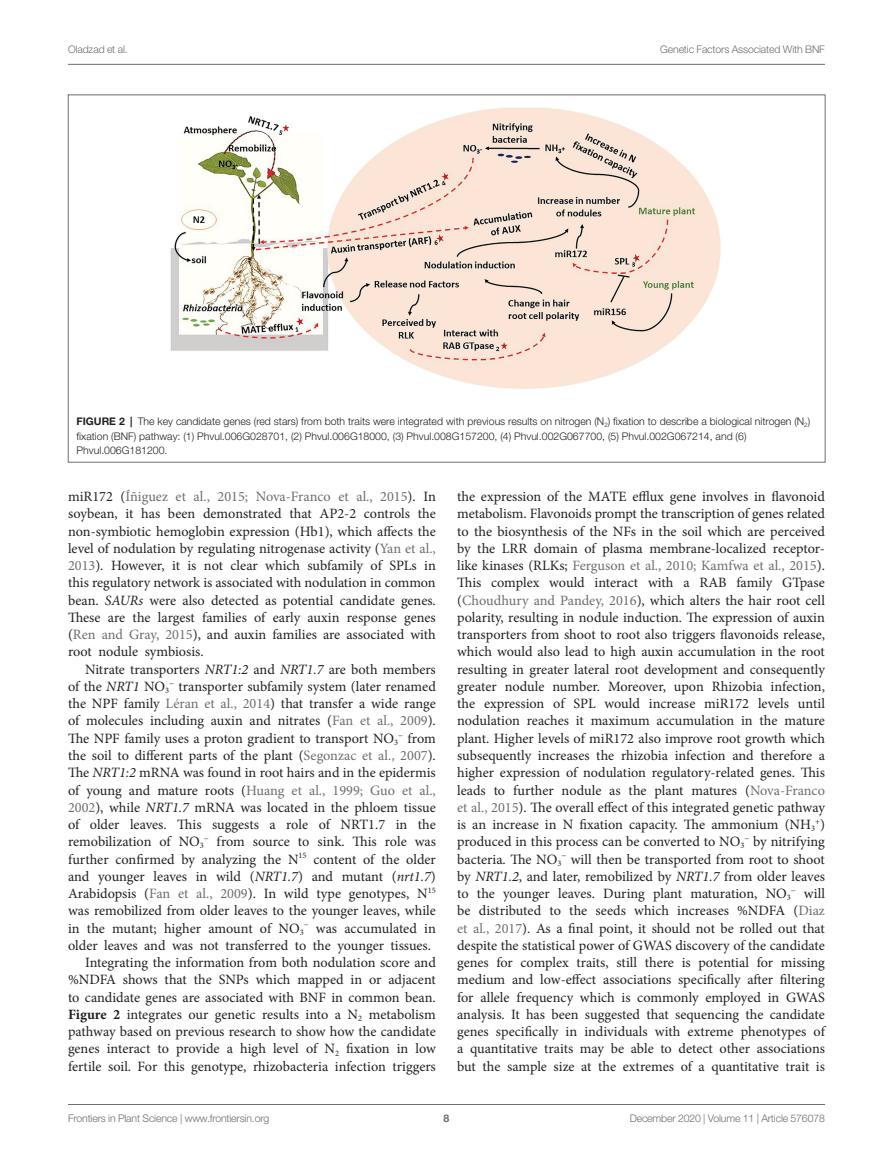
<style>
.page{position:relative;width:893px;height:1170px;background:#fff}
.page>*{position:absolute;margin:0;border:0;box-sizing:border-box;transform-origin:0 0}
.TEXT{font:14.25px/17.2px "Minion Pro";color:#231f20;text-align:justify}
.FIG_LEG{font:300 10.5px/14.2px "Helvetica Neue LT Std";color:#231f20}
.t1{font:300 10.5px "Helvetica Neue LT Std";letter-spacing:-.015em;color:#6c6d70}
.t2{font:700 10.5px "Helvetica Neue LT Std";color:#6c6d70}
.TEXT-2{font:8.4px "Minion Pro";color:#231f20}
.s1{font-weight:700}
.s2{color:#6c6d70}
.s3{font-style:italic}
.s4{font-size:14.25px}
</style>
<div class="page">
<hr style="left:68px;top:64px;width:757px;height:1px;background:#6c6d70">
<hr style="left:68px;top:1104px;width:757px;height:1px;background:#6c6d70">
<img style="left:170px;top:107px;width:551px;height:282px">
<p class="t1" style="left:68px;top:42px;width:61px">Oladzad et al.</p>
<p class="t1" style="left:660px;top:42px;width:166px">Genetic Factors Associated With BNF</p>
<p class="FIG_LEG" style="left:77px;top:414px;width:735px"><span class="s1">FIGURE 2 |</span> The key candidate genes (red stars) from both traits were integrated with previous results on nitrogen (N<sub>2</sub>) fixation to describe a biological nitrogen (N<sub>2</sub>) fixation (BNF) pathway: (1) Phvul.006G028701, (2) Phvul.006G18000, (3) Phvul.008G157200, (4) Phvul.002G067700, (5) Phvul.002G067214, and (6)<br>Phvul.006G181200.</p>
<p class="TEXT" style="left:68px;top:488px;width:369px">miR172 (<span class="s2">Íñiguez et al., 2015; Nova-Franco et al., 2015</span>). In soybean, it has been demonstrated that AP2-2 controls the non-symbiotic hemoglobin expression (Hb1), which affects the level of nodulation by regulating nitrogenase activity (<span class="s2">Yan et al., 2013</span>). However, it is not clear which subfamily of SPLs in this regulatory network is associated with nodulation in common bean. <span class="s3">SAURs</span> were also detected as potential candidate genes.<br>These are the largest families of early auxin response genes (<span class="s2">Ren and Gray, 2015</span>), and auxin families are associated with root nodule symbiosis.</p>
<p class="TEXT" style="left:68px;top:660px;width:369px;text-indent:17px">Nitrate transporters <span class="s3">NRT1:2</span> and <span class="s3">NRT1.7</span> are both members of the <span class="s3">NRT1</span> NO<sub>3</sub><sup>−</sup> transporter subfamily system (later renamed the NPF family <span class="s2">Léran et al., 2014</span>) that transfer a wide range of molecules including auxin and nitrates (<span class="s2">Fan et al., 2009</span>).<br>The NPF family uses a proton gradient to transport NO<sub>3</sub><sup>−</sup> from the soil to different parts of the plant (<span class="s2">Segonzac et al., 2007</span>).<br>The <span class="s3">NRT1:2</span> mRNA was found in root hairs and in the epidermis of young and mature roots (<span class="s2">Huang et al., 1999; Guo et al., 2002</span>), while <span class="s3">NRT1.7</span> mRNA was located in the phloem tissue of older leaves. This suggests a role of NRT1.7 in the remobilization of NO<sub>3</sub><sup>−</sup> from source to sink. This role was further confirmed by analyzing the N<sup>15</sup> content of the older and younger leaves in wild (<span class="s3">NRT1.7</span>) and mutant (<span class="s3">nrt1.7</span>)<br>Arabidopsis (<span class="s2">Fan et al., 2009</span>). In wild type genotypes, N<sup>15 </sup>was remobilized from older leaves to the younger leaves, while in the mutant; higher amount of NO<sub>3</sub><sup>−</sup> was accumulated in older leaves and was not transferred to the younger tissues.</p>
<p class="TEXT" style="left:68px;top:953px;width:369px;text-indent:17px">Integrating the information from both nodulation score and %NDFA shows that the SNPs which mapped in or adjacent to candidate genes are associated with BNF in common bean.<br><span class="s1">Figure 2</span> integrates our genetic results into a N<sub>2</sub> metabolism pathway based on previous research to show how the candidate genes interact to provide a high level of N<sub>2</sub> fixation in low fertile soil. For this genotype, rhizobacteria infection triggers</p>
<p class="TEXT" style="left:457px;top:488px;width:369px">the expression of the MATE efflux gene involves in flavonoid metabolism. Flavonoids prompt the transcription of genes related to the biosynthesis of the NFs in the soil which are perceived by the LRR domain of plasma membrane-localized receptor&shy;like kinases (RLKs; <span class="s2">Ferguson et al., 2010; Kamfwa et al., 2015</span>).<br>This complex would interact with a RAB family GTpase (<span class="s2">Choudhury and Pandey, 2016</span>), which alters the hair root cell polarity, resulting in nodule induction. The expression of auxin transporters from shoot to root also triggers flavonoids release, which would also lead to high auxin accumulation in the root resulting in greater lateral root development and consequently greater nodule number. Moreover, upon Rhizobia infection, the expression of SPL would increase miR172 levels until nodulation reaches it maximum accumulation in the mature plant. Higher levels of miR172 also improve root growth which subsequently increases the rhizobia infection and therefore a higher expression of nodulation regulatory-related genes. This leads to further nodule as the plant matures (<span class="s2">Nova-Franco et al., 2015</span>). The overall effect of this integrated genetic pathway is an increase in N fixation capacity. The ammonium (NH<sub>3</sub></p>
<p class="TEXT-2" style="left:815px;top:815px;width:11px">+<span class="s4">)</span></p>
<p class="TEXT" style="left:457px;top:833px;width:369px">produced in this process can be converted to NO<sub>3</sub><sup>−</sup> by nitrifying bacteria. The NO<sub>3</sub><sup>−</sup> will then be transported from root to shoot by <span class="s3">NRT1.2</span>, and later, remobilized by <span class="s3">NRT1.7</span> from older leaves to the younger leaves. During plant maturation, NO<sub>3</sub><sup>−</sup> will be distributed to the seeds which increases %NDFA (<span class="s2">Diaz et al., 2017</span>). As a final point, it should not be rolled out that despite the statistical power of GWAS discovery of the candidate genes for complex traits, still there is potential for missing medium and low-effect associations specifically after filtering for allele frequency which is commonly employed in GWAS analysis. It has been suggested that sequencing the candidate genes specifically in individuals with extreme phenotypes of a quantitative traits may be able to detect other associations but the sample size at the extremes of a quantitative trait is</p>
<p class="t1" style="left:68px;top:1111px;width:203px">Frontiers in Plant Science | www.frontiersin.org</p>
<p class="t2" style="left:444px;top:1111px;width:7px">8</p>
<p class="t1" style="left:630px;top:1111px;width:197px">December 2020 | Volume 11 | Article 576078</p>
</div>
